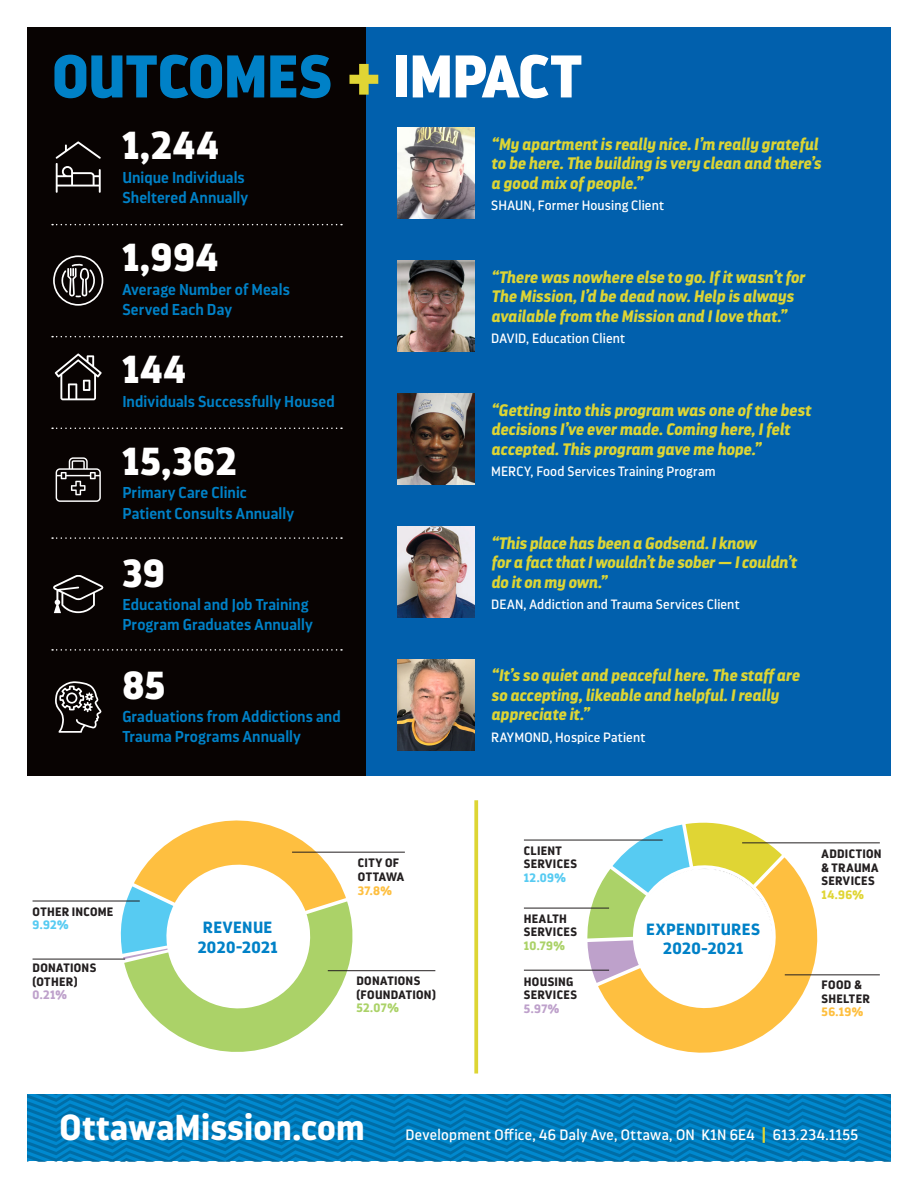
<style>
.page{position:relative;width:918px;height:1188px;background:#fff}
.page>*{position:absolute;margin:0;border:0;box-sizing:border-box;transform-origin:0 0}
.t1{font:900 60px "Darwin Pro";letter-spacing:-.015em;color:#0081c7}
.t2{font:900 39px "Darwin Pro";letter-spacing:.03em;color:#fff}
.t3{font:700 36px "Darwin Pro";letter-spacing:.005em;color:#fff}
.quote{font:italic 700 16.5px/19.5px "Darwin Pro";color:#ddd534}
.t4{font:700 16.2px/19.5px "Darwin Pro";letter-spacing:.03em;color:#0081c7;text-align:center}
.description{font:600 15.75px/20.2px "Darwin Pro";letter-spacing:.005em;color:#0081c7}
.footer_Copy{font:15px "Darwin Pro";letter-spacing:.02em;color:#fff}
.quote_credit{font:13.5px "Darwin Pro";letter-spacing:.01em;color:#fff}
.t5{font:700 12.15px/13.5px "Darwin Pro";letter-spacing:.025em;color:#231f20}
.t6{font:700 12.15px "Darwin Pro";letter-spacing:.035em;color:#abd268}
.t7{font:700 12.15px "Darwin Pro";color:#febf40}
.t8{font:700 12.15px "Darwin Pro";color:#57cbf2}
.t9{font:700 12.15px "Darwin Pro";color:#bea1cb}
.t10{font:700 12.15px "Darwin Pro";color:#e0d534}
.s1{color:#e0d534}
.s2{color:#fff}
.s3{font-weight:700;font-size:16.65px;color:#e0d534}
</style>
<div class="page">
<div style="left:364px;top:27px;width:527px;height:748px;background:#0160ad"></div>
<div style="left:27px;top:27px;width:338px;height:748px;background:#080302"></div>
<svg style="left:27px;top:1095px;width:864px;height:66px;background:#007bba"></svg>
<img style="left:397px;top:659px;width:78px;height:91px">
<img style="left:397px;top:526px;width:78px;height:91px">
<img style="left:397px;top:394px;width:78px;height:90px">
<img style="left:397px;top:261px;width:78px;height:91px">
<img style="left:397px;top:128px;width:78px;height:91px">
<svg style="left:618px;top:861px;width:211px;height:192px;fill:#febf40"></svg>
<svg style="left:583px;top:822px;width:205px;height:194px"></svg>
<div style="left:635px;top:869px;width:137px;height:137px;background:#fff;border-radius:50%"></div>
<hr style="left:524px;top:908px;width:85px;height:1px;background:#231f20">
<hr style="left:524px;top:970px;width:85px;height:1px;background:#231f20">
<hr style="left:524px;top:840px;width:139px;height:1px;background:#231f20">
<hr style="left:785px;top:975px;width:95px;height:1px;background:#231f20">
<hr style="left:742px;top:843px;width:138px;height:1px;background:#231f20">
<svg style="left:115px;top:820px;width:253px;height:232px"></svg>
<div style="left:170px;top:867px;width:136px;height:138px;background:#fff;border-radius:50%"></div>
<div style="left:168px;top:866px;width:140px;height:140px;border:3px solid #fff;border-radius:50%"></div>
<hr style="left:33px;top:959px;width:92px;height:1px;background:#231f20">
<hr style="left:33px;top:901px;width:107px;height:1px;background:#231f20">
<hr style="left:328px;top:970px;width:107px;height:1px;background:#231f20">
<hr style="left:292px;top:852px;width:113px;height:1px;background:#231f20">
<svg style="left:56px;top:141px;width:45px;height:52px"></svg>
<svg style="left:53px;top:255px;width:50px;height:51px"></svg>
<svg style="left:55px;top:354px;width:47px;height:46px"></svg>
<svg style="left:56px;top:457px;width:45px;height:45px"></svg>
<svg style="left:53px;top:575px;width:50px;height:38px"></svg>
<svg style="left:55px;top:681px;width:46px;height:52px"></svg>
<svg style="left:474px;top:800px;width:4px;height:274px"></svg>
<svg style="left:52px;top:224px;width:290px;height:1px"></svg>
<svg style="left:52px;top:336px;width:290px;height:1px"></svg>
<svg style="left:52px;top:428px;width:290px;height:1px"></svg>
<svg style="left:52px;top:537px;width:290px;height:2px"></svg>
<svg style="left:52px;top:649px;width:290px;height:2px"></svg>
<p class="t1" style="left:52px;top:33px;width:531px">OUTCOMES <span class="s1">+</span> <span class="s2">IMPACT</span></p>
<p class="t2" style="left:122px;top:118px;width:98px">1,244</p>
<p class="description" style="left:122px;top:167px;width:127px">Unique Individuals<br>Sheltered Annually</p>
<p class="t2" style="left:122px;top:229px;width:97px">1,994</p>
<p class="description" style="left:122px;top:279px;width:169px">Average Number of Meals<br>Served Each Day</p>
<p class="t2" style="left:122px;top:341px;width:65px">144</p>
<p class="description" style="left:122px;top:391px;width:214px">Individuals Successfully Housed</p>
<p class="t2" style="left:122px;top:433px;width:116px">15,362</p>
<p class="description" style="left:122px;top:482px;width:173px">Primary Care Clinic<br>Patient Consults Annually</p>
<p class="t2" style="left:122px;top:545px;width:44px">39</p>
<p class="description" style="left:122px;top:594px;width:192px">Educational and Job Training<br>Program Graduates Annually</p>
<p class="t2" style="left:122px;top:657px;width:44px">85</p>
<p class="description" style="left:122px;top:706px;width:220px">Graduations from Addictions and<br>Trauma Programs Annually</p>
<p class="t5" style="left:33px;top:904px;width:82px">OTHER INCOME</p>
<p class="t8" style="left:33px;top:916px;width:38px">9.92%</p>
<p class="t5" style="left:33px;top:961px;width:65px">DONATIONS (OTHER)</p>
<p class="t9" style="left:33px;top:986px;width:36px">0.21%</p>
<p class="t4" style="left:198px;top:917px;width:81px">REVENUE<br>2020-2021</p>
<p class="t5" style="left:358px;top:856px;width:48px">CITY OF<br>OTTAWA</p>
<p class="t7" style="left:358px;top:882px;width:36px">37.8%</p>
<p class="t5" style="left:356px;top:974px;width:81px">DONATIONS (FOUNDATION)</p>
<p class="t6" style="left:356px;top:999px;width:44px">52.07%</p>
<p class="quote" style="left:491px;top:134px;width:331px">“My apartment is really nice. I’m really grateful to be here. The building is very clean and there’s a good mix of people.”</p>
<p class="quote_credit" style="left:491px;top:196px;width:174px">SHAUN, Former Housing Client</p>
<p class="quote" style="left:491px;top:267px;width:315px">“There was nowhere else to go. If it wasn’t for<br>The Mission, I’d be dead now. Help is always available from the Mission and I love that.”</p>
<p class="quote_credit" style="left:491px;top:329px;width:135px">DAVID, Education Client</p>
<p class="quote" style="left:491px;top:400px;width:321px">“Getting into this program was one of the best decisions I’ve ever made. Coming here, I felt accepted. This program gave me hope.”</p>
<p class="quote_credit" style="left:491px;top:462px;width:226px">MERCY, Food Services Training Program</p>
<p class="quote" style="left:491px;top:533px;width:307px">“This place has been a Godsend. I know<br>for a fact that I wouldn’t be sober — I couldn’t do it on my own.”</p>
<p class="quote_credit" style="left:491px;top:595px;width:250px">DEAN, Addiction and Trauma Services Client</p>
<p class="quote" style="left:491px;top:666px;width:310px">“It’s so quiet and peaceful here. The staff are so accepting, likeable and helpful. I really appreciate it.”</p>
<p class="quote_credit" style="left:491px;top:728px;width:156px">RAYMOND, Hospice Patient</p>
<p class="t5" style="left:524px;top:843px;width:55px">CLIENT<br>SERVICES</p>
<p class="t8" style="left:524px;top:869px;width:44px">12.09%</p>
<p class="t5" style="left:524px;top:911px;width:55px">HEALTH<br>SERVICES</p>
<p class="t6" style="left:524px;top:937px;width:43px">10.79%</p>
<p class="t5" style="left:524px;top:974px;width:55px">HOUSING<br>SERVICES</p>
<p class="t9" style="left:524px;top:1000px;width:37px">5.97%</p>
<p class="t4" style="left:646px;top:919px;width:115px">EXPENDITURES<br>2020-2021</p>
<p class="t5" style="left:822px;top:847px;width:61px">ADDICTION &amp; TRAUMA<br>SERVICES</p>
<p class="t10" style="left:822px;top:886px;width:44px">14.96%</p>
<p class="t5" style="left:822px;top:978px;width:50px">FOOD &amp;<br>SHELTER</p>
<p class="t7" style="left:822px;top:1004px;width:43px">56.19%</p>
<p class="t3" style="left:59px;top:1102px;width:307px">OttawaMission.com</p>
<p class="footer_Copy" style="left:406px;top:1125px;width:454px">Development Office, 46 Daly Ave, Ottawa, ON K1N 6E4 <span class="s3">|</span> 613.234.1155</p>
</div>
